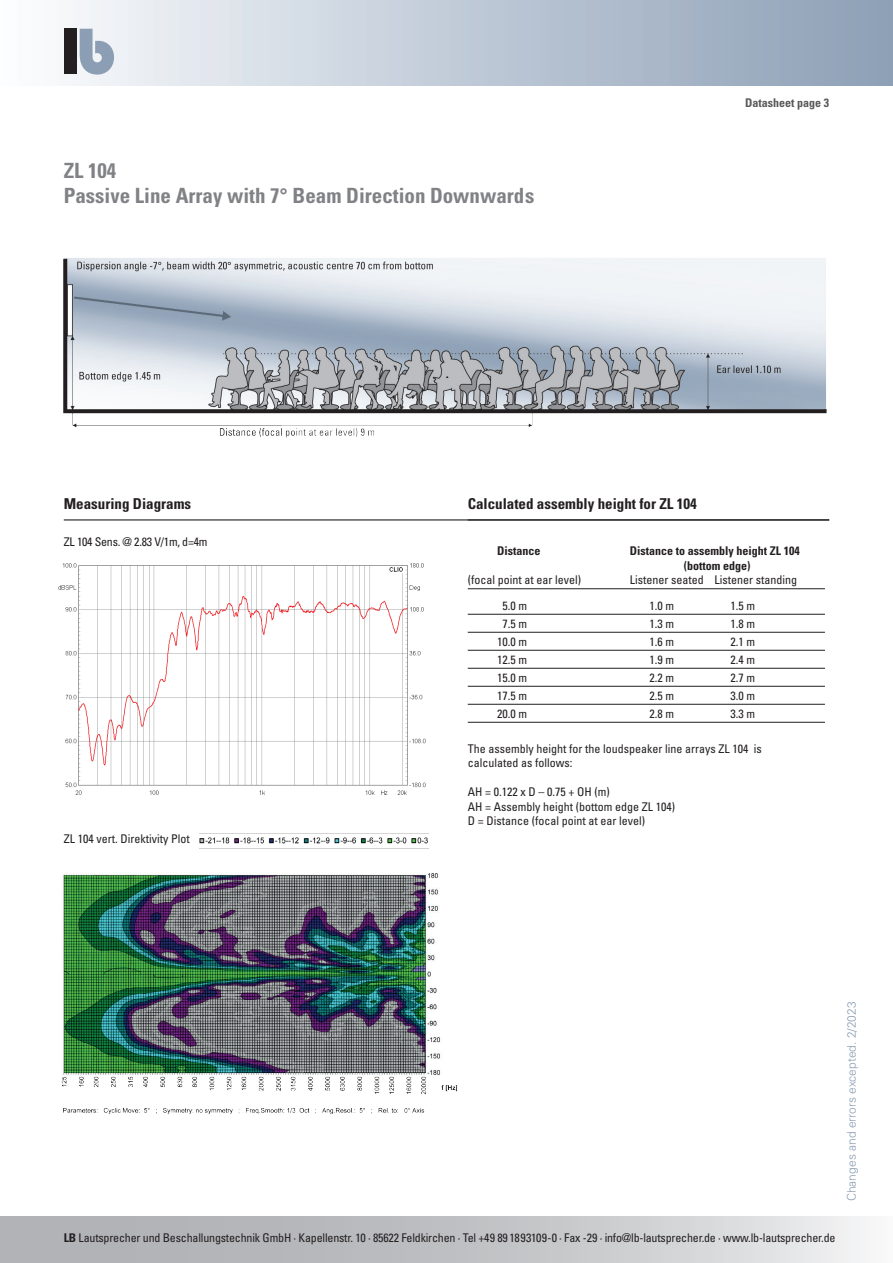
<style>
.page{position:relative;width:893px;height:1263px;background:#fff}
.page>*{position:absolute;margin:0;border:0;box-sizing:border-box;transform-origin:0 0}
.t1{font:700 condensed 21px/25.2px "Univers";color:#808285}
.t2{font:700 condensed 15px "Univers";color:#231f20}
.t3{font:condensed 12px/14.4px "Univers";letter-spacing:-.01em;color:#231f20}
.t4{font:700 condensed 12px/14.4px "Univers";color:#231f20;text-align:center}
.t5{font:300 12px "Univers";color:#8b9eb3}
.t6{font:700 condensed 12px "Univers";color:#57585a}
.s1{font-weight:700}
</style>
<div class="page">
<svg style="left:0;top:1216px;width:867px;height:47px;background:#c4c5c8"></svg>
<div style="left:0;top:0;width:893px;height:85px;background:linear-gradient(to right,#fbfcfe,#8b9eb5)"></div>
<div style="left:64px;top:29px;width:13px;height:45px;background:#231f20"></div>
<svg style="left:80px;top:29px;width:34px;height:46px"></svg>
<hr style="left:64px;top:519px;width:765px;height:1px;background:#231f20">
<img style="left:58px;top:563px;width:368px;height:232px">
<img style="left:63px;top:258px;width:764px;height:180px">
<hr style="left:468px;top:588px;width:357px;height:1px;background:#231f20">
<hr style="left:468px;top:614px;width:357px;height:1px;background:#231f20">
<hr style="left:468px;top:632px;width:357px;height:1px;background:#231f20">
<hr style="left:468px;top:650px;width:357px;height:1px;background:#231f20">
<hr style="left:468px;top:668px;width:357px;height:1px;background:#231f20">
<hr style="left:468px;top:686px;width:357px;height:1px;background:#231f20">
<hr style="left:468px;top:704px;width:357px;height:1px;background:#231f20">
<hr style="left:468px;top:722px;width:357px;height:1px;background:#231f20">
<img style="left:61px;top:873px;width:397px;height:241px">
<img style="left:199px;top:833px;width:229px;height:16px">
<h1 class="t1" style="left:64px;top:158px;width:472px">ZL 104<br>Passive Line Array with 7° Beam Direction Downwards</h1>
<p class="t6" style="left:745px;top:96px;width:85px">Datasheet page 3</p>
<p class="t2" style="left:64px;top:495px;width:129px">Measuring Diagrams</p>
<p class="t3" style="left:64px;top:535px;width:145px">ZL 104 Sens. @ 2.83 V/1m, d=4m</p>
<p class="t3" style="left:64px;top:831px;width:127px">ZL 104 vert. Direktivity Plot</p>
<p class="t2" style="left:468px;top:495px;width:231px">Calculated assembly height for ZL 104</p>
<p class="t4" style="left:497px;top:544px;width:45px">Distance</p>
<p class="t4" style="left:630px;top:544px;width:171px">Distance to assembly height ZL 104 (bottom edge)</p>
<p class="t3" style="left:468px;top:572px;width:115px">(focal point at ear level)</p>
<p class="t3" style="left:630px;top:572px;width:169px">Listener seated Listener standing</p>
<p class="t3" style="left:502px;top:598px;width:26px">5.0 m</p>
<p class="t3" style="left:649px;top:598px;width:26px">1.0 m</p>
<p class="t3" style="left:730px;top:598px;width:26px">1.5 m</p>
<p class="t3" style="left:502px;top:616px;width:26px">7.5 m</p>
<p class="t3" style="left:649px;top:616px;width:26px">1.3 m</p>
<p class="t3" style="left:730px;top:616px;width:26px">1.8 m</p>
<p class="t3" style="left:497px;top:634px;width:31px">10.0 m</p>
<p class="t3" style="left:649px;top:634px;width:26px">1.6 m</p>
<p class="t3" style="left:730px;top:634px;width:26px">2.1 m</p>
<p class="t3" style="left:497px;top:652px;width:31px">12.5 m</p>
<p class="t3" style="left:649px;top:652px;width:26px">1.9 m</p>
<p class="t3" style="left:730px;top:652px;width:26px">2.4 m</p>
<p class="t3" style="left:497px;top:670px;width:31px">15.0 m</p>
<p class="t3" style="left:649px;top:670px;width:26px">2.2 m</p>
<p class="t3" style="left:730px;top:670px;width:26px">2.7 m</p>
<p class="t3" style="left:497px;top:688px;width:31px">17.5 m</p>
<p class="t3" style="left:649px;top:688px;width:26px">2.5 m</p>
<p class="t3" style="left:730px;top:688px;width:26px">3.0 m</p>
<p class="t3" style="left:497px;top:706px;width:31px">20.0 m</p>
<p class="t3" style="left:649px;top:706px;width:26px">2.8 m</p>
<p class="t3" style="left:730px;top:706px;width:26px">3.3 m</p>
<p class="t3" style="left:468px;top:741px;width:295px">The assembly height for the loudspeaker line arrays ZL 104 is calculated as follows:</p>
<p class="t3" style="left:468px;top:785px;width:209px">AH = 0.122 x D – 0.75 + OH (m)<br>AH = Assembly height (bottom edge ZL 104)<br>D = Distance (focal point at ear level)</p>
<p class="t5" style="left:844px;top:1201px;width:201px;rotate:-90deg">Changes and errors excepted. 2/2023</p>
<p class="t3" style="left:64px;top:1230px;width:773px"><span class="s1">LB</span> Lautsprecher und Beschallungstechnik GmbH · Kapellenstr. 10 · 85622 Feldkirchen · Tel +49 89 1893109-0 · Fax -29 · info@lb-lautsprecher.de · www.lb-lautsprecher.de</p>
<p class="t3" style="left:64px;top:1230px;width:768px">lb Lautsprecher und Beschal ungstechnik GmbH · Steinerstr. 15 K 1369 München · Tel +49 89 1893109-0 · Fax -29 · info@lb-lautsprecher.de · www.lb-lautsprecher.de</p>
</div>
